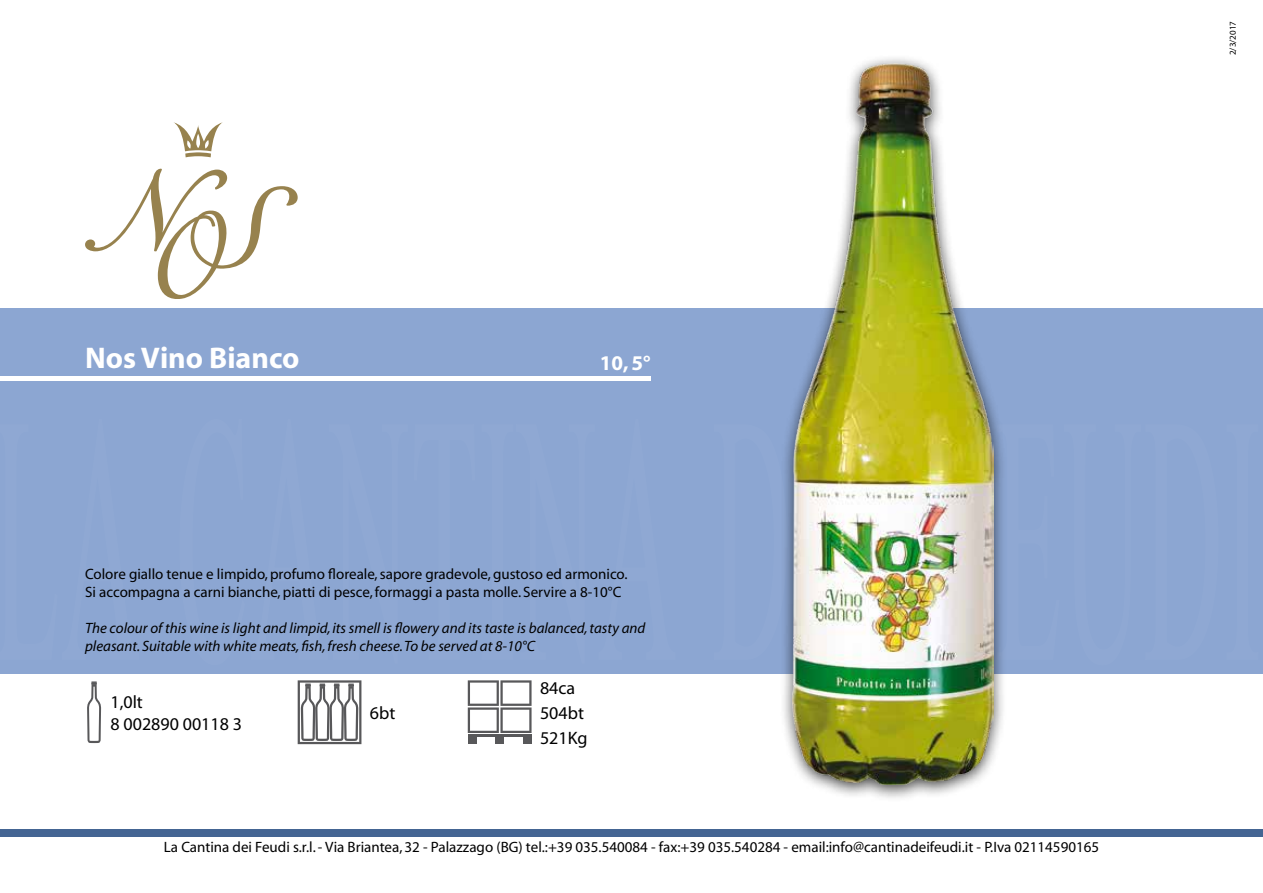
<style>
.page{position:relative;width:1263px;height:893px;background:#fff}
.page>*{position:absolute;margin:0;border:0;box-sizing:border-box;transform-origin:0 0}
.t1{font:700 30px "Myriad";color:#fff}
.t2{font:700 21px "Myriad";color:#fff}
.t3{font:18px/25.2px "Myriad";color:#000}
.t4{font:15px/18px "Myriad";color:#000}
.t5{font:italic 15px/18px "Myriad";color:#000}
.t6{font:9px "Myriad";color:#000}
</style>
<div class="page">
<div style="left:0;top:308px;width:1263px;height:366px;background:#8ca6d2"></div>
<div style="left:0;top:829px;width:1263px;height:8px;background:#446593"></div>
<div style="left:0;top:376px;width:651px;height:5px;background:#fff"></div>
<svg style="left:87px;top:681px;width:14px;height:62px"></svg>
<svg style="left:298px;top:680px;width:63px;height:64px"></svg>
<div style="left:468px;top:737px;width:8px;height:7px;background:#58585a"></div>
<hr style="left:468px;top:735px;width:63px;height:2px;background:#58585a">
<div style="left:495px;top:737px;width:9px;height:7px;background:#58585a"></div>
<div style="left:523px;top:737px;width:8px;height:7px;background:#58585a"></div>
<svg style="left:468px;top:680px;width:63px;height:53px"></svg>
<svg style="left:85px;top:122px;width:213px;height:177px"></svg>
<div style="left:779px;top:54px;width:228px;height:748px;background:#000;opacity:.75"></div>
<img style="left:793px;top:64px;width:200px;height:720px">
<h1 class="t1" style="left:85px;top:343px;width:216px">Nos Vino Bianco</h1>
<h2 class="t2" style="left:600px;top:352px;width:52px">10, 5°</h2>
<p class="t4" style="left:85px;top:565px;width:544px">Colore giallo tenue e limpido, profumo floreale, sapore gradevole, gustoso ed armonico.<br>Si accompagna a carni bianche, piatti di pesce, formaggi a pasta molle. Servire a 8-10°C</p>
<p class="t5" style="left:85px;top:619px;width:562px">The colour of this wine is light and limpid, its smell is flowery and its taste is balanced, tasty and pleasant. Suitable with white meats, fish, fresh cheese. To be served at 8-10°C</p>
<p class="t3" style="left:540px;top:676px;width:49px">84ca<br>504bt<br>521Kg</p>
<p class="t3" style="left:111px;top:692px;width:133px;line-height:21.6px">1,0lt<br>8 002890 00118 3</p>
<p class="t3" style="left:370px;top:701px;width:27px">6bt</p>
<p class="t4" style="left:164px;top:839px;width:937px">La Cantina dei Feudi s.r.l. - Via Briantea, 32 - Palazzago (BG) tel.:+39 035.540084 - fax:+39 035.540284 - email:info@cantinadeifeudi.it - P.Iva 02114590165</p>
<p class="t6" style="left:1228px;top:55px;width:35px;rotate:-90deg">2/3/2017</p>
</div>
